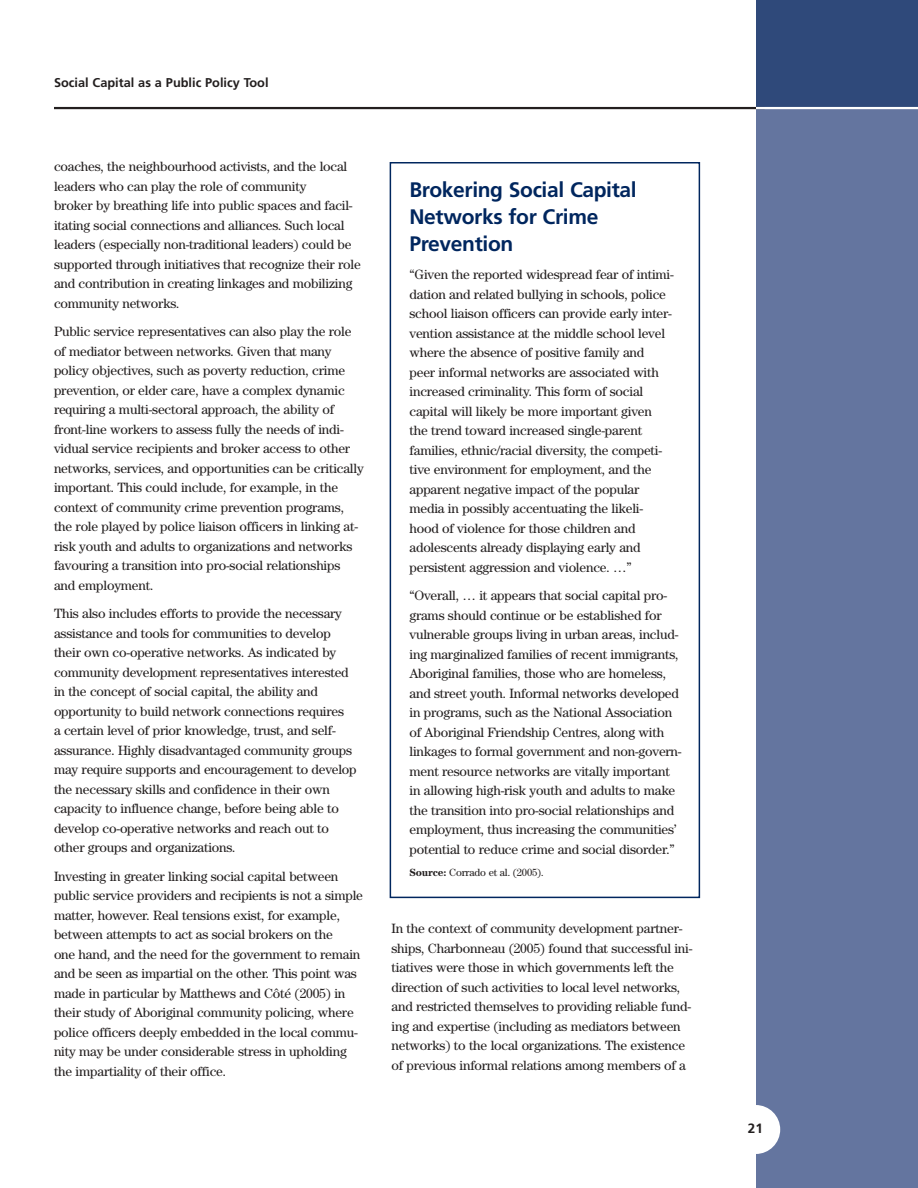
<style>
.page{position:relative;width:918px;height:1188px;background:#fff}
.page>*{position:absolute;margin:0;border:0;box-sizing:border-box;transform-origin:0 0}
.t1{font:700 21px/27px "Frutiger";letter-spacing:-.015em;color:#00265e}
.t2{font:13.5px/19.5px "Century";letter-spacing:-.015em;color:#231f1f}
.t3{font:700 13.5px "Frutiger";color:#231f1f}
.t4{font:700 12.75px "Frutiger";color:#231f1f}
.t5{font:10.5px "Century";letter-spacing:-.015em;color:#231f1f}
.s1{font-weight:700}
</style>
<div class="page">
<div style="left:390px;top:162px;width:310px;height:736px;border:2px solid #00265e"></div>
<div style="left:756px;top:109px;width:162px;height:1079px;background:#64759f"></div>
<div style="left:756px;top:0;width:162px;height:109px;background:#2f497a"></div>
<hr style="left:54px;top:107px;width:711px;height:2px;background:#231f1f">
<hr style="left:756px;top:107px;width:162px;height:2px;background:#fff">
<div style="left:731px;top:1105px;width:49px;height:49px;background:#fff;border-radius:50%"></div>
<p class="t4" style="left:54px;top:78px;width:216px">Social Capital as a Public Policy Tool</p>
<p class="t2" style="left:54px;top:158px;width:308px">coaches, the neighbourhood activists, and the local leaders who can play the role of community<br>broker by breathing life into public spaces and facil&shy;itating social connections and alliances. Such local leaders (especially non-traditional leaders) could be supported through initiatives that recognize their role and contribution in creating linkages and mobilizing community networks.</p>
<p class="t2" style="left:54px;top:323px;width:311px">Public service representatives can also play the role of mediator between networks. Given that many policy objectives, such as poverty reduction, crime prevention, or elder care, have a complex dynamic requiring a multi-sectoral approach, the ability of front-line workers to assess fully the needs of indi&shy;vidual service recipients and broker access to other networks, services, and opportunities can be critically important. This could include, for example, in the context of community crime prevention programs, the role played by police liaison officers in linking at&shy;risk youth and adults to organizations and networks favouring a transition into pro-social relationships and employment.</p>
<p class="t2" style="left:54px;top:605px;width:304px">This also includes efforts to provide the necessary assistance and tools for communities to develop their own co-operative networks. As indicated by community development representatives interested in the concept of social capital, the ability and opportunity to build network connections requires<br>a certain level of prior knowledge, trust, and self&shy;assurance. Highly disadvantaged community groups may require supports and encouragement to develop the necessary skills and confidence in their own capacity to influence change, before being able to develop co-operative networks and reach out to other groups and organizations.</p>
<p class="t2" style="left:54px;top:868px;width:311px">Investing in greater linking social capital between public service providers and recipients is not a simple matter, however. Real tensions exist, for example, between attempts to act as social brokers on the<br>one hand, and the need for the government to remain and be seen as impartial on the other. This point was made in particular by Matthews and Côté (2005) in their study of Aboriginal community policing, where police officers deeply embedded in the local commu&shy;nity may be under considerable stress in upholding the impartiality of their office.</p>
<h1 class="t1" style="left:410px;top:178px;width:229px">Brokering Social Capital<br>Networks for Crime<br>Prevention</h1>
<p class="t2" style="left:410px;top:266px;width:266px">“Given the reported widespread fear of intimi&shy;dation and related bullying in schools, police school liaison officers can provide early inter&shy;vention assistance at the middle school level where the absence of positive family and<br>peer informal networks are associated with increased criminality. This form of social capital will likely be more important given<br>the trend toward increased single-parent families, ethnic/racial diversity, the competi&shy;tive environment for employment, and the apparent negative impact of the popular media in possibly accentuating the likeli&shy;hood of violence for those children and adolescents already displaying early and persistent aggression and violence. …”</p>
<p class="t2" style="left:410px;top:587px;width:274px">“Overall, … it appears that social capital pro&shy;grams should continue or be established for vulnerable groups living in urban areas, includ&shy;ing marginalized families of recent immigrants, Aboriginal families, those who are homeless, and street youth. Informal networks developed in programs, such as the National Association of Aboriginal Friendship Centres, along with linkages to formal government and non-govern&shy;ment resource networks are vitally important in allowing high-risk youth and adults to make the transition into pro-social relationships and employment, thus increasing the communities’ potential to reduce crime and social disorder.”</p>
<p class="t5" style="left:410px;top:869px;width:136px"><span class="s1">Source:</span> Corrado et al. (2005).</p>
<p class="t2" style="left:392px;top:920px;width:303px">In the context of community development partner&shy;ships, Charbonneau (2005) found that successful ini&shy;tiatives were those in which governments left the direction of such activities to local level networks, and restricted themselves to providing reliable fund&shy;ing and expertise (including as mediators between networks) to the local organizations. The existence of previous informal relations among members of a</p>
<p class="t3" style="left:748px;top:1123px;width:17px">21</p>
</div>
